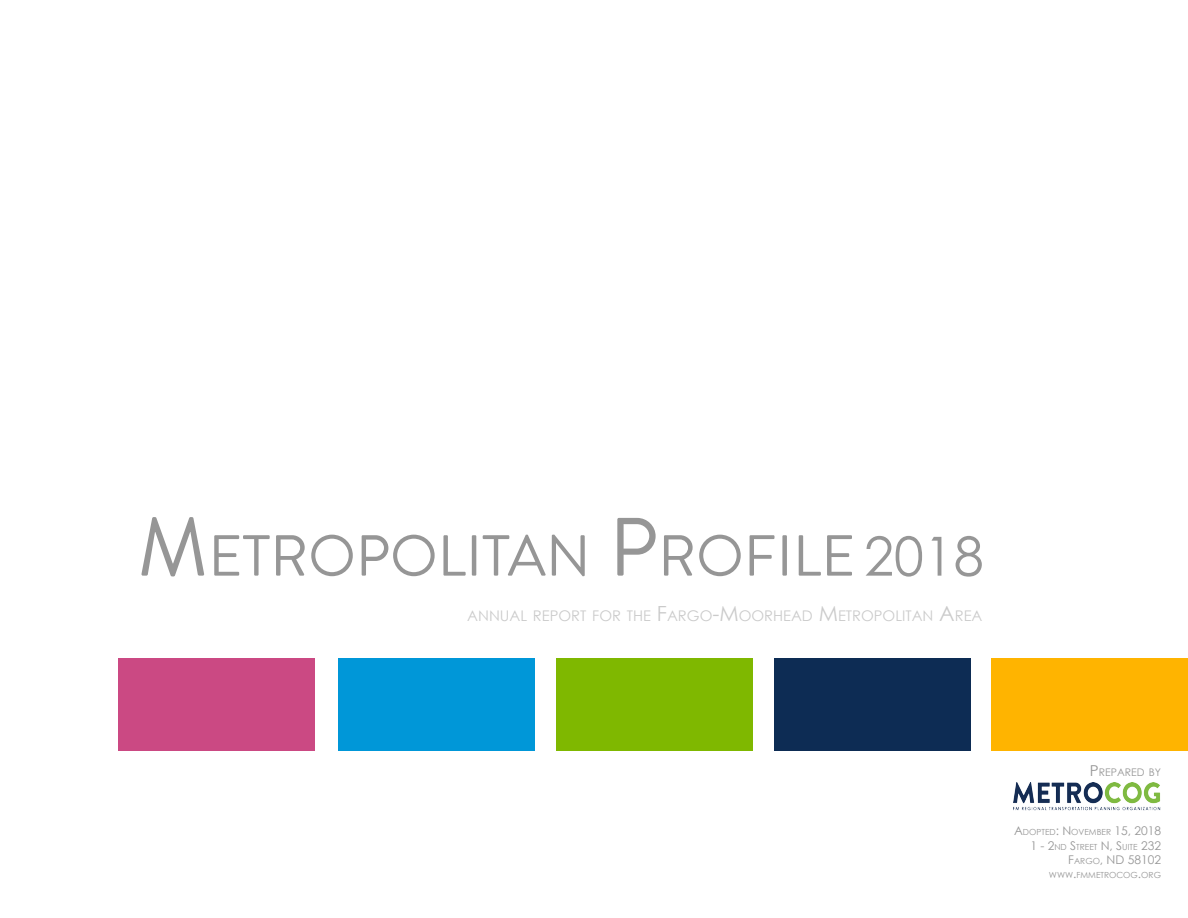
<style>
.page{position:relative;width:1188px;height:918px;background:#fff}
.page>*{position:absolute;margin:0;border:0;box-sizing:border-box;transform-origin:0 0}
.t1{font:57.75px "Brandon Grotesque";color:#969696}
.t2{font:14.7px "Century Gothic";color:#969696}
.t3{font:12px "Century Gothic";color:#969696}
.t4{font:10.5px "Century Gothic";color:#969696}
.t5{font:8.4px "Century Gothic";color:#969696}
.s1{font-size:82.5px}
.s2{font-family:"Century Gothic";font-size:54px}
.s3{font-size:21px}
.s4{font-size:15px}
.s5{font-size:12px}
.s6{font-size:8.4px}
</style>
<div class="page">
<img style="left:1013px;top:782px;width:148px;height:29px">
<div style="left:118px;top:658px;width:197px;height:93px;background:#cb4983"></div>
<div style="left:339px;top:658px;width:196px;height:93px;background:#0097d8"></div>
<div style="left:556px;top:658px;width:197px;height:93px;background:#7fb800"></div>
<div style="left:774px;top:658px;width:196px;height:93px;background:#0d2c54"></div>
<div style="left:991px;top:658px;width:197px;height:93px;background:#ffb400"></div>
<p class="t1" style="left:137px;top:516px;width:848px"><span class="s1">M</span>ETROPOLITAN <span class="s1">P</span> ROFILE <span class="s2">2018</span></p>
<h2 class="t2" style="left:467px;top:606px;width:517px">ANNUAL REPORT FOR THE <span class="s3">F</span>ARGO<span class="s3">-M</span>OORHEAD <span class="s3">M</span>ETROPOLITAN <span class="s3">A</span>REA</h2>
<p class="t4" style="left:1090px;top:765px;width:73px"><span class="s4">P</span>REPARED BY</p>
<p class="t5" style="left:1014px;top:826px;width:148px"><span class="s5">A</span>DOPTED<span class="s5">: N</span>OVEMBER <span class="s5">15, 2018</span></p>
<p class="t5" style="left:1030px;top:841px;width:132px"><span class="s5">1 - 2</span>N D <span class="s5">S</span>TREET <span class="s5">N, S</span>UITE <span class="s5">232</span></p>
<p class="t3" style="left:1068px;top:851px;width:94px">F<span class="s6">ARGO</span>, ND 58102</p>
<p class="t5" style="left:1049px;top:870px;width:114px">WWW<span class="s5">.</span>FMMETROCOG<span class="s5">.</span>ORG</p>
</div>
